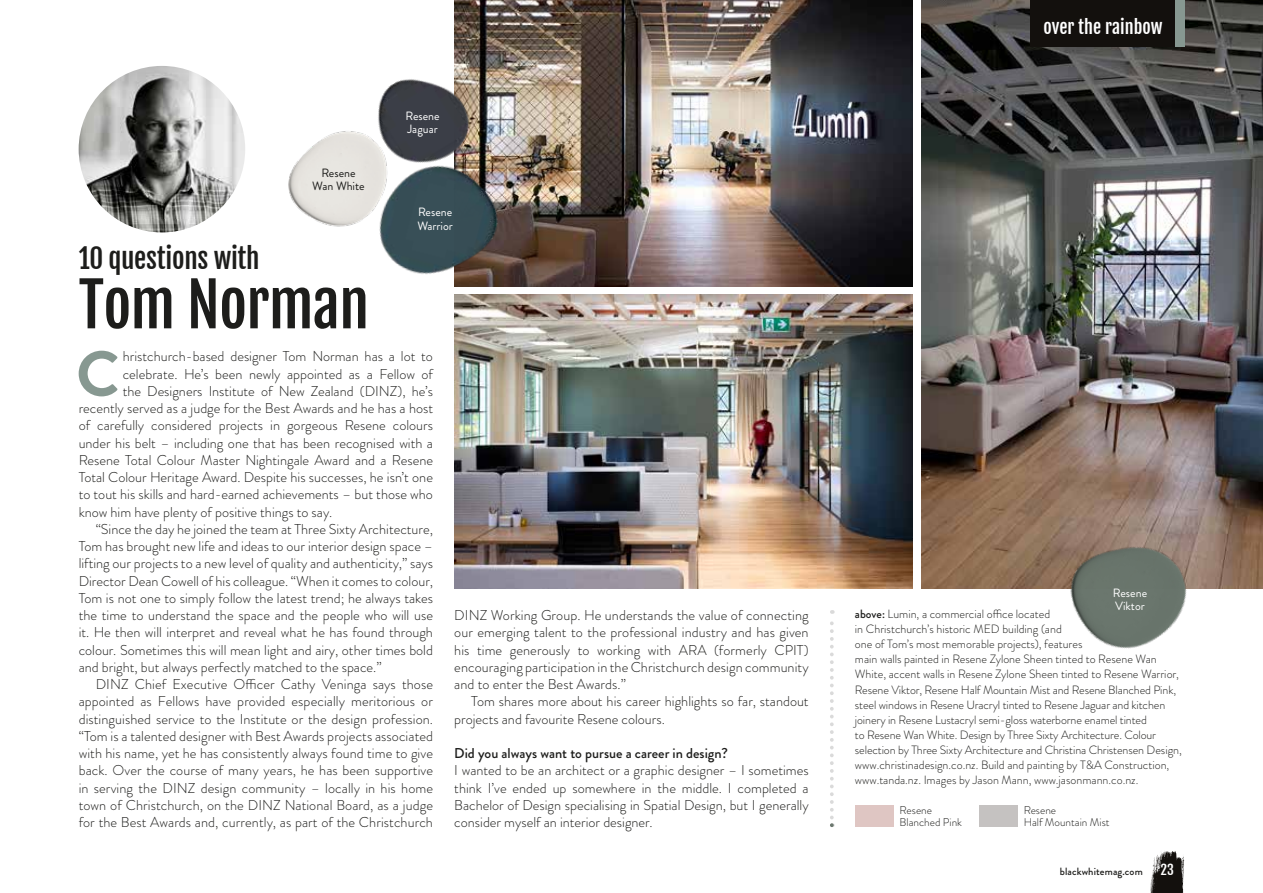
<style>
.page{position:relative;width:1263px;height:893px;background:#fff}
.page>*{position:absolute;margin:0;border:0;box-sizing:border-box;transform-origin:0 0}
.t1{font:700 63.6px "Brandon Grotesque";color:#879891}
.t2{font:60px "Fjalla One";letter-spacing:-.01em;color:#1d1d1b}
.t3{font:27px "Fjalla One";letter-spacing:-.01em;color:#1d1d1b}
.t4{font:18px "Fjalla One";color:#fff}
.t5{font:300 14.25px/17.2px "Brandon Grotesque";color:#1d1d1b;text-align:justify}
.t6{font:500 14.25px "Brandon Grotesque";color:#1d1d1b}
.t7{font:13.5px "Fjalla One";color:#fff}
.t8{font:300 12px/15px "Brandon Grotesque";letter-spacing:-.01em;color:#1d1d1b}
.t9{font:12px/13.5px "Brandon Grotesque";color:#fff}
.t10{font:12px/13.5px "Brandon Grotesque";color:#1d1d1b;text-align:center}
.t11{font:300 11.25px/12.8px "Brandon Grotesque";color:#1d1d1b}
.t12{font:500 10.5px "Brandon Grotesque";letter-spacing:.01em;color:#1d1d1b}
.s1{font-weight:500}
</style>
<div class="page">
<img style="left:79px;top:66px;width:166px;height:166px;border-radius:83px">
<svg style="left:830px;top:610px;width:4px;height:217px"></svg>
<img style="left:454px;top:295px;width:459px;height:294px">
<img style="left:921px;top:0;width:342px;height:589px">
<div style="left:979px;top:806px;width:38px;height:21px;background:#c5c2c1"></div>
<div style="left:855px;top:806px;width:38px;height:21px;background:#dfc6c3"></div>
<img style="left:454px;top:0;width:459px;height:286px">
<img style="left:1025px;top:493px;width:207px;height:156px">
<img style="left:288px;top:132px;width:53px;height:95px">
<img style="left:341px;top:124px;width:189px;height:189px">
<img style="left:338px;top:38px;width:167px;height:168px">
<svg style="left:1150px;top:851px;width:35px;height:42px"></svg>
<div style="left:1030px;top:0;width:145px;height:47px;background:#13100d"></div>
<div style="left:1175px;top:0;width:9px;height:47px;background:#879891"></div>
<p class="t10" style="left:312px;top:166px;width:54px">Resene<br>Wan White</p>
<h3 class="t3" style="left:79px;top:241px;width:183px">10 questions with</h3>
<h2 class="t2" style="left:79px;top:268px;width:292px">Tom Norman</h2>
<p class="t9" style="left:405px;top:109px;width:36px">Resene<br>Jaguar</p>
<p class="t9" style="left:417px;top:206px;width:37px">Resene<br>Warrior</p>
<p class="t4" style="left:1043px;top:16px;width:121px">over the rainbow</p>
<h1 class="t1" style="left:76px;top:329px;width:45px">C</h1>
<p class="t5" style="left:123px;top:348px;width:312px">hristchurch-based designer Tom Norman has a lot to</p>
<p class="t5" style="left:123px;top:365px;width:312px">celebrate. He’s been newly appointed as a Fellow of</p>
<p class="t5" style="left:123px;top:382px;width:312px">the Designers Institute of New Zealand (DINZ), he’s</p>
<p class="t5" style="left:79px;top:400px;width:356px">recently served as a judge for the Best Awards and he has a host</p>
<p class="t5" style="left:79px;top:417px;width:356px">of carefully considered projects in gorgeous Resene colours</p>
<p class="t5" style="left:79px;top:434px;width:356px">under his belt – including one that has been recognised with a</p>
<p class="t5" style="left:79px;top:451px;width:356px">Resene Total Colour Master Nightingale Award and a Resene</p>
<p class="t5" style="left:79px;top:469px;width:356px">Total Colour Heritage Award. Despite his successes, he isn’t one</p>
<p class="t5" style="left:79px;top:486px;width:356px">to tout his skills and hard-earned achievements – but those who</p>
<p class="t5" style="left:79px;top:503px;width:255px">know him have plenty of positive things to say.</p>
<p class="t5" style="left:96px;top:520px;width:339px">“Since the day he joined the team at Three Sixty Architecture,</p>
<p class="t5" style="left:79px;top:538px;width:356px">Tom has brought new life and ideas to our interior design space –</p>
<p class="t5" style="left:79px;top:555px;width:356px">lifting our projects to a new level of quality and authenticity,” says</p>
<p class="t5" style="left:79px;top:572px;width:356px">Director Dean Cowell of his colleague. “When it comes to colour,</p>
<p class="t5" style="left:79px;top:589px;width:356px">Tom is not one to simply follow the latest trend; he always takes</p>
<p class="t5" style="left:79px;top:607px;width:356px">the time to understand the space and the people who will use</p>
<p class="t5" style="left:79px;top:624px;width:356px">it. He then will interpret and reveal what he has found through</p>
<p class="t5" style="left:79px;top:641px;width:356px">colour. Sometimes this will mean light and airy, other times bold</p>
<p class="t5" style="left:79px;top:658px;width:304px">and bright, but always perfectly matched to the space.”</p>
<p class="t5" style="left:96px;top:676px;width:339px">DINZ Chief Executive Officer Cathy Veninga says those</p>
<p class="t5" style="left:79px;top:693px;width:356px">appointed as Fellows have provided especially meritorious or</p>
<p class="t5" style="left:79px;top:710px;width:356px">distinguished service to the Institute or the design profession.</p>
<p class="t5" style="left:79px;top:727px;width:356px">“Tom is a talented designer with Best Awards projects associated</p>
<p class="t5" style="left:79px;top:745px;width:356px">with his name, yet he has consistently always found time to give</p>
<p class="t5" style="left:79px;top:762px;width:356px">back. Over the course of many years, he has been supportive</p>
<p class="t5" style="left:79px;top:779px;width:356px">in serving the DINZ design community – locally in his home</p>
<p class="t5" style="left:79px;top:796px;width:356px">town of Christchurch, on the DINZ National Board, as a judge</p>
<p class="t5" style="left:79px;top:814px;width:356px">for the Best Awards and, currently, as part of the Christchurch</p>
<p class="t11" style="left:1024px;top:803px;width:87px">Resene<br>Half Mountain Mist</p>
<p class="t9" style="left:1113px;top:586px;width:36px">Resene<br>Viktor</p>
<p class="t5" style="left:454px;top:607px;width:356px">DINZ Working Group. He understands the value of connecting our emerging talent to the professional industry and has given his time generously to working with ARA (formerly CPIT) encouraging participation in the Christchurch design community and to enter the Best Awards.”</p>
<p class="t5" style="left:454px;top:693px;width:356px;text-indent:17px">Tom shares more about his career highlights so far, standout projects and favourite Resene colours.</p>
<p class="t6" style="left:454px;top:743px;width:275px">Did you always want to pursue a career in design?</p>
<p class="t5" style="left:454px;top:762px;width:356px">I wanted to be an architect or a graphic designer – I sometimes think I’ve ended up somewhere in the middle. I completed a Bachelor of Design specialising in Spatial Design, but I generally consider myself an interior designer.</p>
<p class="t8" style="left:855px;top:607px;width:329px"><span class="s1">above:</span> Lumin, a commercial office located<br>in Christchurch’s historic MED building (and<br>one of Tom’s most memorable projects), features<br>main walls painted in Resene Zylone Sheen tinted to Resene Wan White, accent walls in Resene Zylone Sheen tinted to Resene Warrior, Resene Viktor, Resene Half Mountain Mist and Resene Blanched Pink, steel windows in Resene Uracryl tinted to Resene Jaguar and kitchen joinery in Resene Lustacryl semi-gloss waterborne enamel tinted<br>to Resene Wan White. Design by Three Sixty Architecture. Colour selection by Three Sixty Architecture and Christina Christensen Design, www.christinadesign.co.nz. Build and painting by T&amp;A Construction, www.tanda.nz. Images by Jason Mann, www.jasonmann.co.nz.</p>
<p class="t11" style="left:899px;top:803px;width:64px">Resene<br>Blanched Pink</p>
<p class="t12" style="left:1060px;top:864px;width:84px">blackwhitemag.com</p>
<p class="t7" style="left:1160px;top:861px;width:15px">23</p>
</div>
